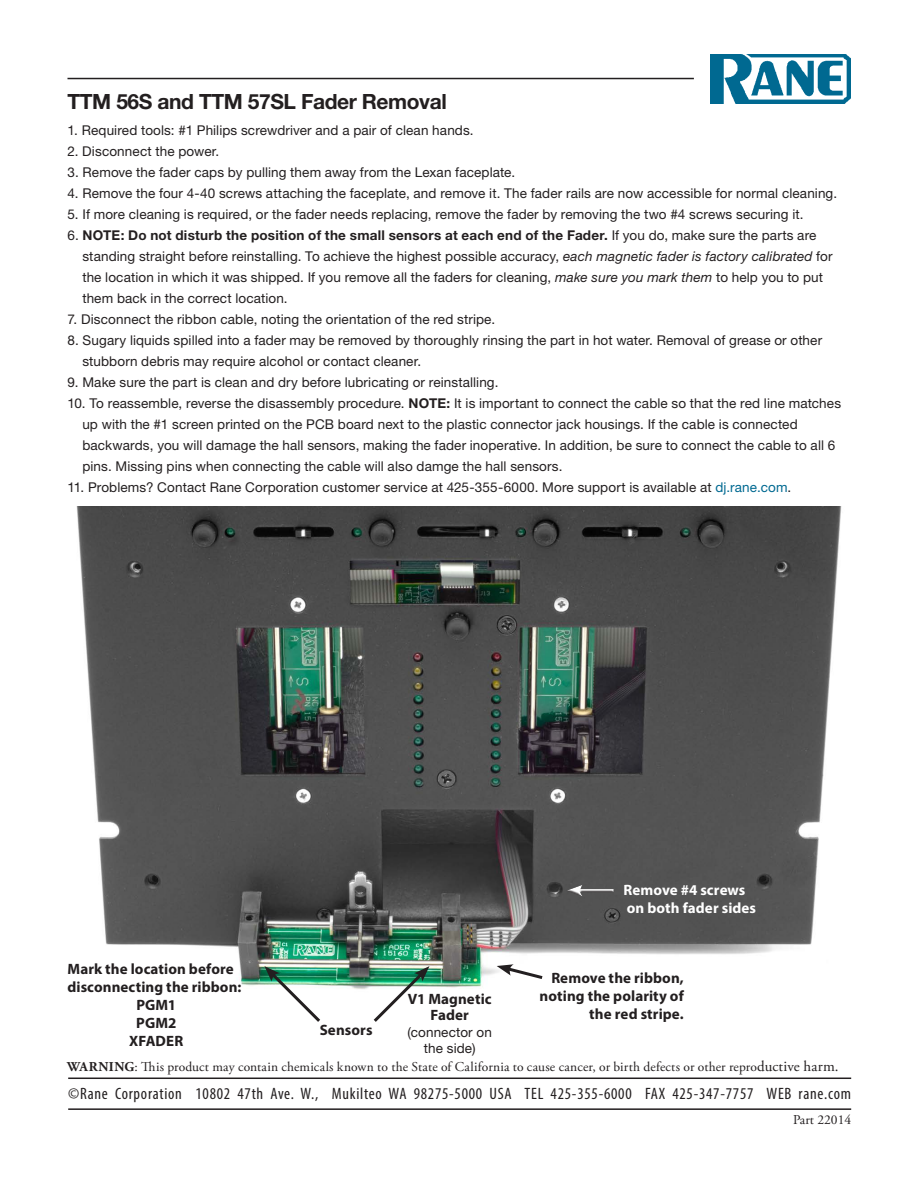
<style>
.page{position:relative;width:918px;height:1188px;background:#fff}
.page>*{position:absolute;margin:0;border:0;box-sizing:border-box;transform-origin:0 0}
.t1{font:700 21px "Helvetica Neue LT Std";letter-spacing:-.02em;color:#231f20}
.t2{font:condensed 16.5px "Myriad Pro";letter-spacing:.045em;color:#231f20}
.t3{font:700 15px/18px "Myriad Pro";letter-spacing:.005em;color:#231f20;text-align:center}
.t4{font:700 15px/18px "Myriad Pro";letter-spacing:.005em;color:#fff}
.t5{font:13.5px/21px "Helvetica Neue LT Std";letter-spacing:.01em;color:#231f20}
.t6{font:13.5px "Adobe Garamond Pro";letter-spacing:.005em;color:#231f20}
.s1{font-weight:700}
.s2{font-style:italic}
.s3{color:#006991}
.s4{font-size:15px}
</style>
<div class="page">
<hr style="left:68px;top:78px;width:626px;height:1px;background:#231f20">
<img style="left:710px;top:54px;width:140px;height:50px">
<hr style="left:68px;top:1078px;width:783px;height:1px;background:#231f20">
<hr style="left:68px;top:1108px;width:783px;height:2px;background:#231f20">
<img style="left:76px;top:506px;width:766px;height:483px">
<div style="left:566px;top:883px;width:50px;height:14px;background:#fff;opacity:.75"></div>
<div style="left:566px;top:890px;width:50px;height:7px;background:#231f20;opacity:.75"></div>
<svg style="left:264px;top:966px;width:59px;height:56px"></svg>
<svg style="left:371px;top:966px;width:58px;height:56px"></svg>
<svg style="left:497px;top:964px;width:49px;height:17px"></svg>
<h1 class="t1" style="left:68px;top:89px;width:381px">TTM 56S and TTM 57SL Fader Removal</h1>
<p class="t5" style="left:68px;top:119px;width:408px">1. Required tools: #1 Philips screwdriver and a pair of clean hands.</p>
<p class="t5" style="left:68px;top:140px;width:153px">2. Disconnect the power.</p>
<p class="t5" style="left:68px;top:161px;width:449px">3. Remove the fader caps by pulling them away from the Lexan faceplate.</p>
<p class="t5" style="left:68px;top:182px;width:771px">4. Remove the four 4-40 screws attaching the faceplate, and remove it. The fader rails are now accessible for normal cleaning.</p>
<p class="t5" style="left:68px;top:203px;width:738px">5. If more cleaning is required, or the fader needs replacing, remove the fader by removing the two #4 screws securing it.</p>
<p class="t5" style="left:82px;top:224px;width:752px;text-indent:-15px">6. <span class="s1">NOTE: Do not disturb the position of the small sensors at each end of the Fader.</span> If you do, make sure the parts are standing straight before reinstalling. To achieve the highest possible accuracy, <span class="s2">each magnetic fader is factory calibrated</span> for the location in which it was shipped. If you remove all the faders for cleaning, <span class="s2">make sure you mark them</span> to help you to put them back in the correct location.</p>
<p class="t5" style="left:68px;top:308px;width:429px">7. Disconnect the ribbon cable, noting the orientation of the red stripe.</p>
<p class="t5" style="left:82px;top:329px;width:741px;text-indent:-15px">8. Sugary liquids spilled into a fader may be removed by thoroughly rinsing the part in hot water. Removal of grease or other stubborn debris may require alcohol or contact cleaner.</p>
<p class="t5" style="left:68px;top:371px;width:432px">9. Make sure the part is clean and dry before lubricating or reinstalling.</p>
<p class="t5" style="left:82px;top:392px;width:760px;text-indent:-15px">10. To reassemble, reverse the disassembly procedure. <span class="s1">NOTE:</span> It is important to connect the cable so that the red line matches up with the #1 screen printed on the PCB board next to the plastic connector jack housings. If the cable is connected backwards, you will damage the hall sensors, making the fader inoperative. In addition, be sure to connect the cable to all 6 pins. Missing pins when connecting the cable will also damge the hall sensors.</p>
<p class="t5" style="left:68px;top:476px;width:725px">11. Problems? Contact Rane Corporation customer service at 425-355-6000. More support is available at <span class="s3">dj.rane.com</span>.</p>
<p class="t4" style="left:624px;top:880px;width:134px">Remove #4 screws on both fader sides</p>
<p class="t3" style="left:68px;top:959px;width:175px">Mark the location before disconnecting the ribbon:<br>PGM1<br>PGM2<br>XFADER</p>
<p class="t3" style="left:540px;top:968px;width:146px;text-align:right">Remove the ribbon, noting the polarity of the red stripe.</p>
<p class="t3" style="left:408px;top:990px;width:85px;line-height:16.5px">V1 Magnetic<br>Fader</p>
<p class="t5" style="left:407px;top:1024px;width:86px;line-height:16.5px;text-align:center">(connector on the side)</p>
<p class="t3" style="left:320px;top:1020px;width:54px">Sensors</p>
<p class="t6" style="left:67px;top:1058px;width:773px"><span class="s1">WARNING</span>: This product may contain chemicals known to the State of California to cause cancer, or birth defects or other repro<span class="s4">ductive harm.</span></p>
<p class="t6" style="left:793px;top:1111px;width:60px">Part 22014</p>
<p class="t2" style="left:68px;top:1084px;width:784px">©Rane Corporation 10802 47th Ave. W., Mukilteo WA 98275-5000 USA TEL 425-355-6000 FAX 425-347-7757 WEB rane.com</p>
</div>
